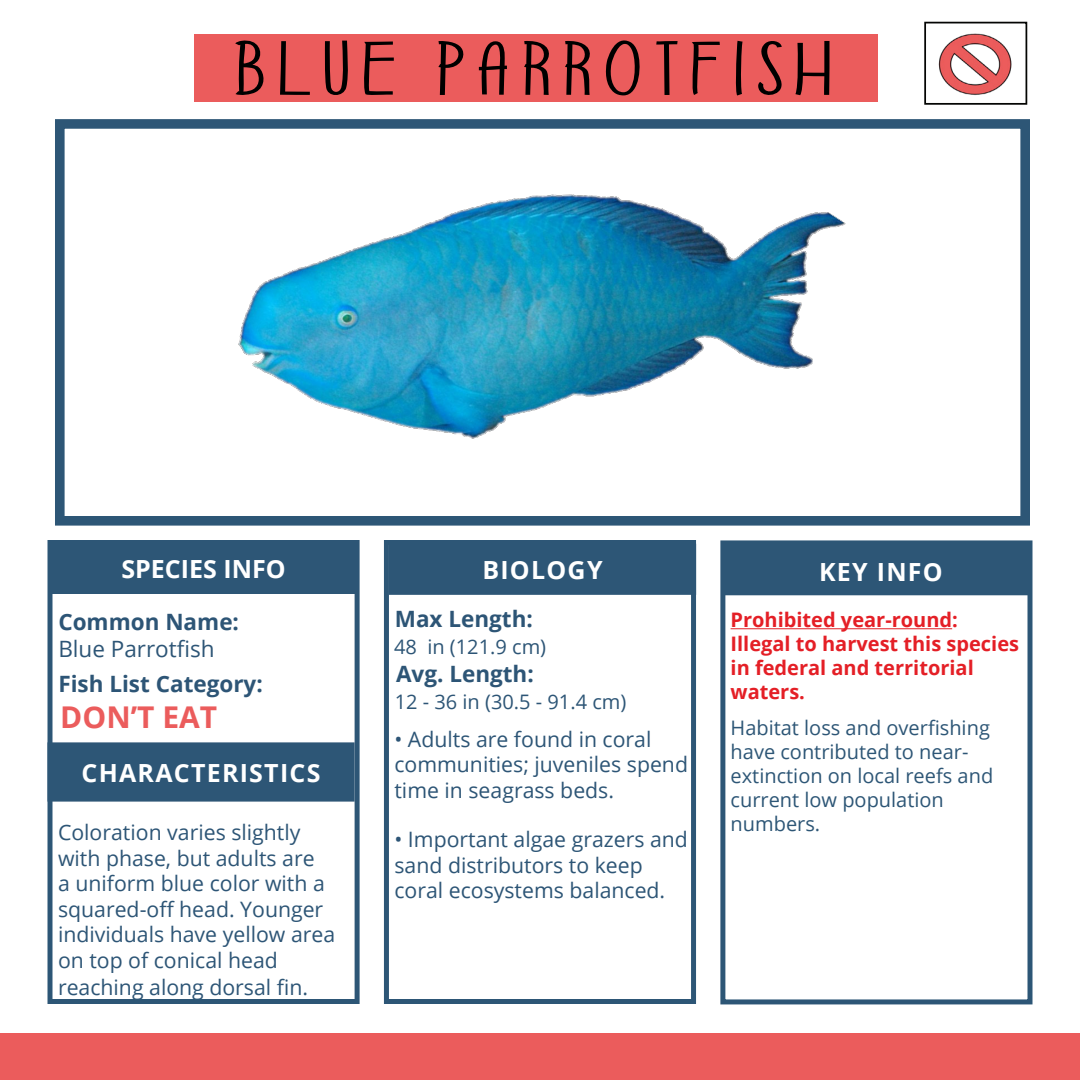
<style>
.page{position:relative;width:1080px;height:1080px;background:#fff}
.page>*{position:absolute;margin:0;border:0;box-sizing:border-box;transform-origin:0 0}
.t1{font:90px "Raport Sans Regular";letter-spacing:.1em;color:#000;scale:1.5 1}
.t2{font:700 30px "Open Sans";color:#eb5c5c}
.t3{font:700 25px "Open Sans";letter-spacing:.05em;color:#fff}
.t4{font:700 25px "Open Sans";color:#fff}
.t5{font:700 22.5px "Open Sans";color:#2d5576}
.t6{font:22.5px "Open Sans";color:#2d5576}
.t7{font:21.25px/25.5px "Open Sans";color:#2d5576}
.t8{font:20px/24px "Open Sans";color:#2d5676}
.t9{font:700 20px/24px "Open Sans";color:#e41f26}
.t10{font:20px "Open Sans";color:#2d5576}
</style>
<div class="page">
<div style="left:384px;top:540px;width:312px;height:464px;border:5px solid #2d5676"></div>
<div style="left:390px;top:545px;width:305px;height:49px;background:#2d5676"></div>
<div style="left:389px;top:544px;width:307px;height:51px;border:2px solid #2d5676"></div>
<div style="left:55px;top:119px;width:975px;height:407px;border:10px solid #2d5676"></div>
<hr style="left:731px;top:628px;width:221px;height:1px;background:#e41f26">
<div style="left:720px;top:540px;width:312px;height:464px;border:5px solid #2d5676"></div>
<div style="left:194px;top:34px;width:684px;height:68px;background:#eb5c5c"></div>
<div style="left:725px;top:545px;width:305px;height:49px;background:#2d5676"></div>
<div style="left:724px;top:544px;width:307px;height:51px;border:2px solid #2d5676"></div>
<div style="left:48px;top:540px;width:312px;height:464px;border:5px solid #2d5676"></div>
<div style="left:51px;top:544px;width:305px;height:50px;background:#2d5676"></div>
<div style="left:49px;top:744px;width:304px;height:56px;background:#2d5676"></div>
<div style="left:48px;top:742px;width:307px;height:60px;border:2px solid #2d5676"></div>
<div style="left:0;top:1033px;width:1080px;height:47px;background:#eb5c5c"></div>
<div style="left:924px;top:22px;width:103px;height:83px;border:2px solid #040503"></div>
<img style="left:938px;top:33px;width:74px;height:62px">
<img style="left:238px;top:194px;width:608px;height:245px">
<p class="t1" style="left:238px;top:11px;width:398px">BLUE PARROTFISH</p>
<p class="t4" style="left:121px;top:552px;width:166px">SPECIES INFO</p>
<p class="t5" style="left:58px;top:606px;width:182px">Common Name:</p>
<p class="t6" style="left:58px;top:633px;width:158px">Blue Parrotfish</p>
<p class="t5" style="left:58px;top:668px;width:206px">Fish List Category:</p>
<p class="t2" style="left:60px;top:696px;width:159px">DON’T EAT</p>
<p class="t3" style="left:82px;top:755px;width:240px">CHARACTERISTICS</p>
<p class="t7" style="left:58px;top:819px;width:279px">Coloration varies slightly with phase, but adults are<br>a uniform blue color with a squared-off head. Younger individuals have yellow area on top of conical head</p>
<p class="t7" style="left:58px;top:974px;width:252px">reaching along dorsal fin.</p>
<p class="t3" style="left:482px;top:552px;width:122px">BIOLOGY</p>
<p class="t5" style="left:395px;top:602px;width:140px">Max Length:</p>
<p class="t10" style="left:394px;top:633px;width:154px">48 in (121.9 cm)</p>
<p class="t5" style="left:396px;top:657px;width:139px">Avg. Length:</p>
<p class="t10" style="left:395px;top:688px;width:233px">12 - 36 in (30.5 - 91.4 cm)</p>
<p class="t7" style="left:394px;top:726px;width:295px">• Adults are found in coral communities; juveniles spend time in seagrass beds.</p>
<p class="t7" style="left:394px;top:826px;width:295px">• Important algae grazers and sand distributors to keep coral ecosystems balanced.</p>
<p class="t3" style="left:819px;top:555px;width:125px">KEY INFO</p>
<p class="t9" style="left:731px;top:607px;width:229px">Prohibited year-round:</p>
<p class="t9" style="left:731px;top:631px;width:290px">Illegal to harvest this species in federal and territorial</p>
<p class="t9" style="left:731px;top:679px;width:76px">waters.</p>
<p class="t8" style="left:731px;top:715px;width:264px">Habitat loss and overfishing have contributed to near&shy;extinction on local reefs and current low population</p>
<p class="t8" style="left:731px;top:811px;width:91px">numbers.</p>
</div>
